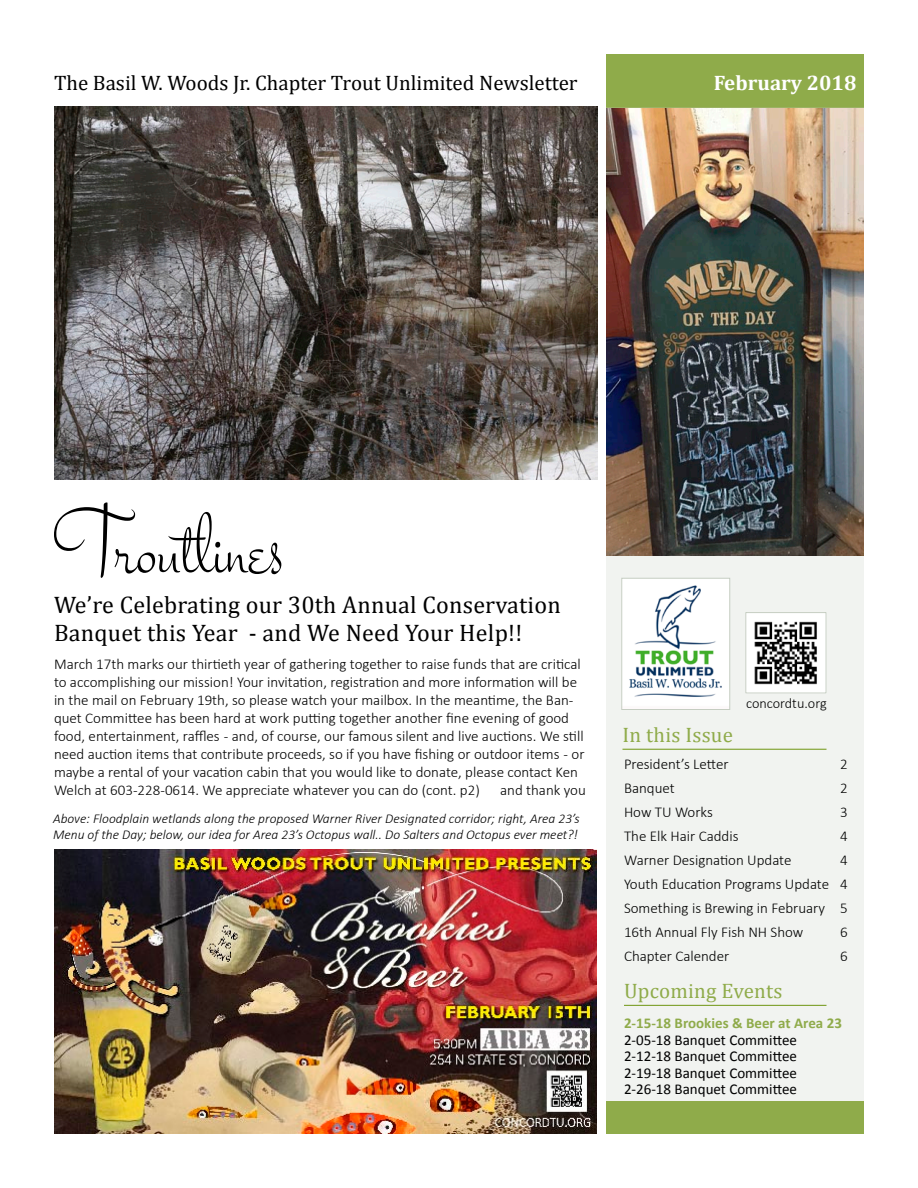
<style>
.page{position:relative;width:918px;height:1188px;background:#fff}
.page>*{position:absolute;margin:0;border:0;box-sizing:border-box;transform-origin:0 0}
.t1{font:97.5px "Stalemate";color:#000}
.t2{font:24px/28.8px "Cambria";letter-spacing:.01em;color:#000}
.t3{font:21px "Cambria";color:#000}
.t4{font:21px "Cambria";letter-spacing:.01em;color:#8fab4a}
.t5{font:700 21px "Cambria";color:#fff}
.t6{font:300 15px/18px "Calibri";color:#000}
.t7{font:15px/16.5px "Calibri";color:#000;text-align:justify}
.t8{font:700 15px "Calibri";color:#8fab4a}
.t9{font:300 14.25px "Calibri";color:#000}
.t10{font:italic 300 13.5px/16.2px "Calibri";color:#000}
</style>
<div class="page">
<div style="left:606px;top:55px;width:258px;height:53px;background:#8fab4a"></div>
<img style="left:54px;top:107px;width:544px;height:372px">
<div style="left:606px;top:107px;width:258px;height:993px;background:#f1f3f0"></div>
<div style="left:606px;top:1101px;width:258px;height:32px;background:#8fab4a"></div>
<hr style="left:622px;top:749px;width:204px;height:1px;background:#7da02a">
<hr style="left:624px;top:1005px;width:202px;height:1px;background:#7da02a">
<img style="left:624px;top:580px;width:104px;height:128px">
<div style="left:622px;top:578px;width:108px;height:132px;border:1px solid #c5cdc1"></div>
<img style="left:748px;top:614px;width:76px;height:77px">
<div style="left:746px;top:612px;width:80px;height:81px;border:1px solid #c5cdc1"></div>
<img style="left:606px;top:108px;width:258px;height:447px">
<img style="left:54px;top:850px;width:543px;height:284px">
<h3 class="t3" style="left:54px;top:70px;width:525px">The Basil W. Woods Jr. Chapter Trout Unlimited Newsletter</h3>
<h3 class="t5" style="left:714px;top:68px;width:144px">February 2018</h3>
<h1 class="t1" style="left:54px;top:483px;width:232px">Troutlines</h1>
<h2 class="t2" style="left:54px;top:590px;width:508px">We’re Celebrating our 30th Annual Conservation<br>Banquet this Year - and We Need Your Help!!</h2>
<p class="t6" style="left:54px;top:655px;width:532px">March 17th marks our thirtieth year of gathering together to raise funds that are critical to accomplishing our mission! Your invitation, registration and more information will be in the mail on February 19th, so please watch your mailbox. In the meantime, the Ban&shy;quet Committee has been hard at work putting together another fine evening of good food, entertainment, raffles - and, of course, our famous silent and live auctions. We still need auction items that contribute proceeds, so if you have fishing or outdoor items - or maybe a rental of your vacation cabin that you would like to donate, please contact Ken Welch at 603-228-0614. We appreciate whatever you can do (cont. p2)</p>
<p class="t6" style="left:500px;top:781px;width:87px">and thank you</p>
<p class="t10" style="left:53px;top:810px;width:528px">Above: Floodplain wetlands along the proposed Warner River Designated corridor; right, Area 23’s<br>Menu of the Day; below, our idea for Area 23’s Octopus wall.. Do Salters and Octopus ever meet?!</p>
<h3 class="t4" style="left:622px;top:723px;width:112px">In this Issue</h3>
<p class="t9" style="left:746px;top:694px;width:82px">concordtu.org</p>
<p class="t6" style="left:624px;top:755px;width:106px">President’s Letter</p>
<p class="t6" style="left:840px;top:755px;width:9px">2</p>
<p class="t6" style="left:624px;top:779px;width:52px">Banquet</p>
<p class="t6" style="left:840px;top:779px;width:9px">2</p>
<p class="t6" style="left:624px;top:803px;width:90px">How TU Works</p>
<p class="t6" style="left:840px;top:803px;width:9px">3</p>
<p class="t6" style="left:624px;top:827px;width:116px">The Elk Hair Caddis</p>
<p class="t6" style="left:840px;top:827px;width:9px">4</p>
<p class="t6" style="left:624px;top:851px;width:169px">Warner Designation Update</p>
<p class="t6" style="left:624px;top:848px;width:225px;line-height:24px;text-align:justify;text-indent:216px">4<br>Youth Education Programs Update 4<br>Something is Brewing in February 5<br>16th Annual Fly Fish NH Show</p>
<p class="t6" style="left:840px;top:923px;width:9px">6</p>
<p class="t6" style="left:624px;top:947px;width:107px">Chapter Calender</p>
<p class="t6" style="left:840px;top:947px;width:9px">6</p>
<h3 class="t4" style="left:624px;top:979px;width:160px">Upcoming Events</h3>
<p class="t8" style="left:624px;top:1013px;width:219px">2-15-18 Brookies &amp; Beer at Area 23</p>
<p class="t7" style="left:624px;top:1031px;width:174px">2-05-18 Banquet Committee 2-12-18 Banquet Committee 2-19-18 Banquet Committee 2-26-18 Banquet Committee</p>
</div>
